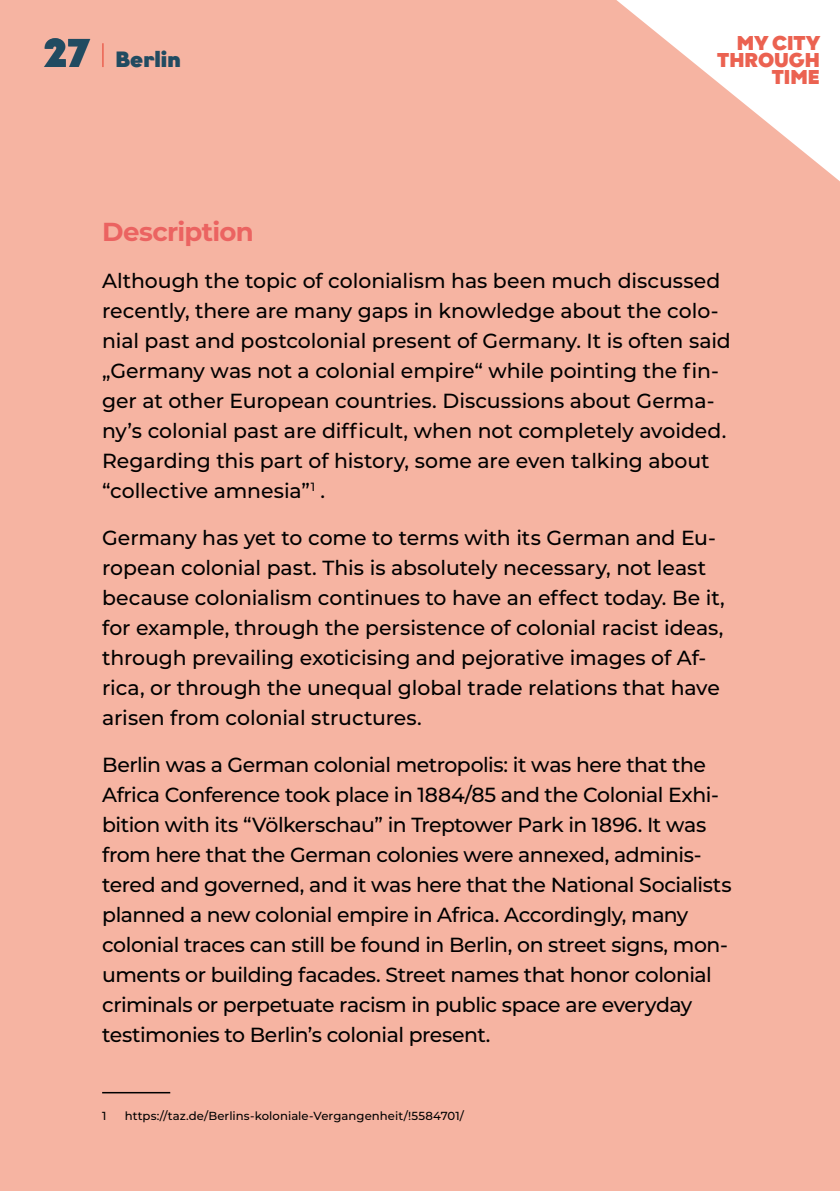
<style>
.page{position:relative;width:840px;height:1191px;background:#fff}
.page>*{position:absolute;margin:0;border:0;box-sizing:border-box;transform-origin:0 0}
.t1{font:900 40px "Graphit";color:#214b61}
.t2{font:700 26px "Montserrat";letter-spacing:-.025em;color:#eb6361}
.t3{font:900 22px "Graphit";color:#214b61}
.t4{font:500 20.4px/30px "Montserrat";letter-spacing:-.01em;color:#000}
.t5{font:900 20px/17.2px "Graphit";color:#eb6251;text-align:right}
.t6{font:500 11.6px "Montserrat";letter-spacing:.005em;color:#000}
</style>
<div class="page">
<div style="left:0;top:0;width:839px;height:1191px;background:#f6b4a2"></div>
<hr style="left:102px;top:1092px;width:68px;height:1px;background:#000">
<svg style="left:616px;top:0;width:223px;height:181px"></svg>
<hr style="left:102px;top:43px;width:2px;height:24px;background:#eb6251">
<h1 class="t1" style="left:44px;top:27px;width:48px">27</h1>
<p class="t5" style="left:716px;top:34px;width:105px">MY CITY<br>THROUGH<br>TIME</p>
<p class="t3" style="left:115px;top:45px;width:67px">Berlin</p>
<p class="t2" style="left:102px;top:213px;width:153px">Description</p>
<p class="t4" style="left:102px;top:265px;width:630px">Although the topic of colonialism has been much discussed recently, there are many gaps in knowledge about the colo&shy;nial past and postcolonial present of Germany. It is often said „Germany was not a colonial empire“ while pointing the fin&shy;ger at other European countries. Discussions about Germa&shy;ny’s colonial past are difficult, when not completely avoided.<br>Regarding this part of history, some are even talking about “collective amnesia”<sup>1</sup> .</p>
<p class="t4" style="left:102px;top:522px;width:624px">Germany has yet to come to terms with its German and Eu&shy;ropean colonial past. This is absolutely necessary, not least because colonialism continues to have an effect today. Be it, for example, through the persistence of colonial racist ideas, through prevailing exoticising and pejorative images of Af&shy;rica, or through the unequal global trade relations that have arisen from colonial structures.</p>
<p class="t4" style="left:102px;top:749px;width:630px">Berlin was a German colonial metropolis: it was here that the Africa Conference took place in 1884/85 and the Colonial Exhi&shy;bition with its “Völkerschau” in Treptower Park in 1896. It was from here that the German colonies were annexed, adminis&shy;tered and governed, and it was here that the National Socialists planned a new colonial empire in Africa. Accordingly, many colonial traces can still be found in Berlin, on street signs, mon&shy;uments or building facades. Street names that honor colonial criminals or perpetuate racism in public space are everyday testimonies to Berlin’s colonial present.</p>
<p class="t6" style="left:102px;top:1107px;width:6px">1</p>
<p class="t6" style="left:125px;top:1107px;width:340px">https://taz.de/Berlins-koloniale-Vergangenheit/!5584701/</p>
</div>
